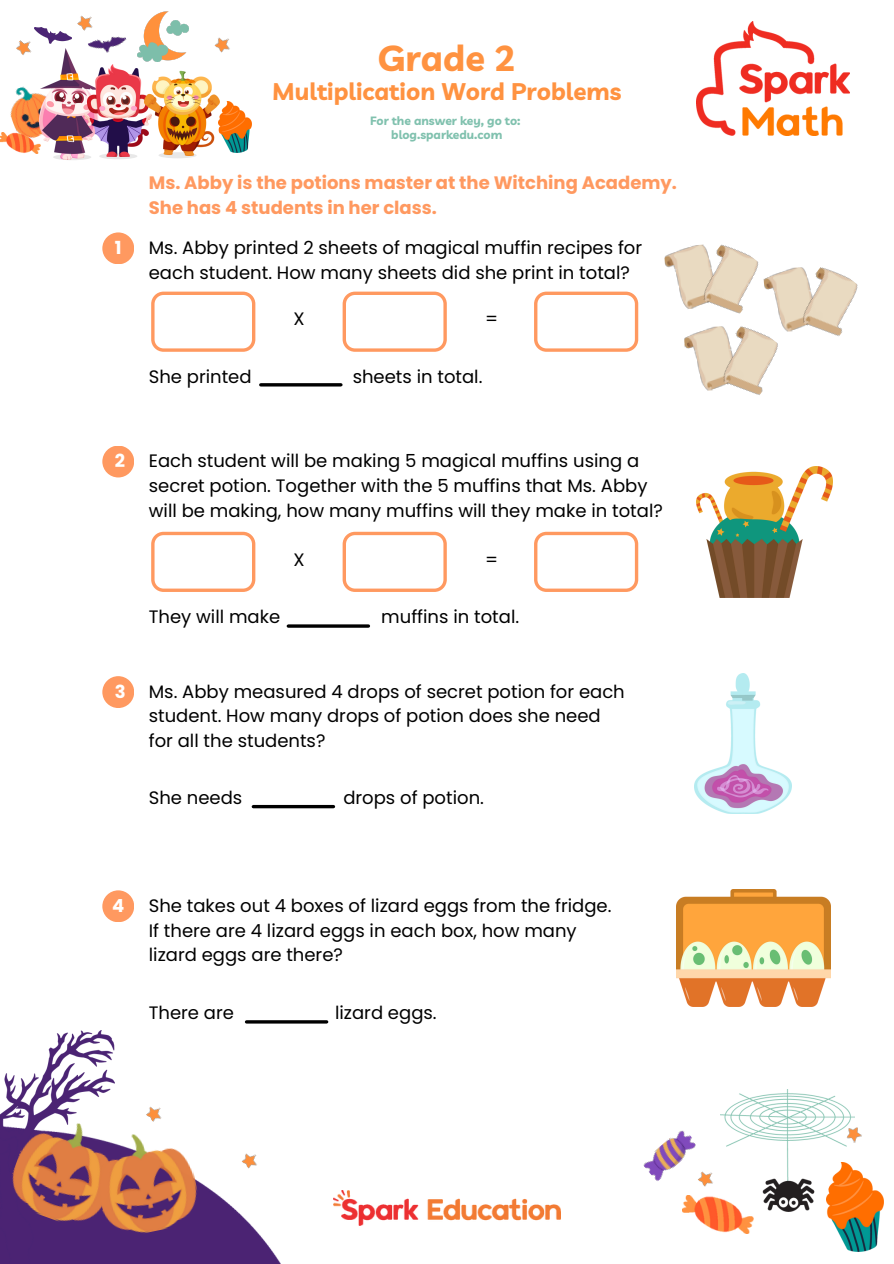
<style>
.page{position:relative;width:894px;height:1264px;background:#fff}
.page>*{position:absolute;margin:0;border:0;box-sizing:border-box;transform-origin:0 0}
.t1{font:700 36px "Livvic";color:#ff9240}
.t2{font:700 24px "Livvic";color:#ff9240}
.t3{font:18px/24.8px "Poppins";color:#000}
.t4{font:700 18px/24.8px "Poppins";color:#ff9960}
.t5{font:700 18px "Poppins";color:#fff}
.t6{font:700 12px "Livvic";color:#80c1ae}
</style>
<div class="page">
<img style="left:696px;top:22px;width:152px;height:113px">
<img style="left:334px;top:1190px;width:226px;height:35px">
<div style="left:102px;top:232px;width:32px;height:32px;background:#ff9960;border-radius:50%"></div>
<div style="left:102px;top:445px;width:32px;height:32px;background:#ff9960;border-radius:50%"></div>
<svg style="left:53px;top:154px;width:38px;height:6px"></svg>
<div style="left:99px;top:153px;width:38px;height:6px;background:#e8e8e8;border-radius:50%"></div>
<div style="left:158px;top:152px;width:39px;height:6px;background:#e8e8e8;border-radius:50%"></div>
<img style="left:137px;top:11px;width:51px;height:51px">
<img style="left:10px;top:86px;width:29px;height:46px">
<img style="left:39px;top:49px;width:52px;height:110px">
<img style="left:84px;top:64px;width:60px;height:93px">
<img style="left:144px;top:70px;width:76px;height:86px">
<img style="left:218px;top:102px;width:33px;height:50px">
<img style="left:0;top:132px;width:40px;height:22px">
<img style="left:16px;top:40px;width:16px;height:15px">
<img style="left:214px;top:37px;width:16px;height:16px">
<img style="left:77px;top:15px;width:16px;height:16px">
<img style="left:35px;top:28px;width:37px;height:16px">
<img style="left:88px;top:29px;width:39px;height:29px">
<div style="left:102px;top:676px;width:32px;height:32px;background:#ff9960;border-radius:50%"></div>
<div style="left:102px;top:890px;width:32px;height:32px;background:#ff9960;border-radius:50%"></div>
<img style="left:115px;top:1184px;width:166px;height:79px">
<img style="left:0;top:1030px;width:115px;height:233px">
<img style="left:3px;top:1108px;width:112px;height:125px">
<img style="left:89px;top:1123px;width:114px;height:117px">
<img style="left:242px;top:1153px;width:15px;height:16px">
<img style="left:698px;top:1171px;width:15px;height:16px">
<img style="left:854px;top:1127px;width:8px;height:16px">
<img style="left:144px;top:1106px;width:22px;height:18px">
<img style="left:827px;top:1170px;width:56px;height:81px">
<img style="left:682px;top:1195px;width:70px;height:38px">
<img style="left:720px;top:1089px;width:134px;height:122px">
<img style="left:643px;top:1130px;width:53px;height:51px">
<svg style="left:151px;top:291px;width:104px;height:60px"></svg>
<svg style="left:151px;top:532px;width:104px;height:59px"></svg>
<svg style="left:342px;top:291px;width:104px;height:60px"></svg>
<svg style="left:342px;top:532px;width:104px;height:59px"></svg>
<svg style="left:534px;top:291px;width:104px;height:60px"></svg>
<svg style="left:534px;top:532px;width:104px;height:59px"></svg>
<hr style="left:261px;top:383px;width:80px;height:3px;background:#000">
<hr style="left:288px;top:624px;width:80px;height:3px;background:#000">
<hr style="left:253px;top:805px;width:80px;height:3px;background:#000">
<hr style="left:246px;top:1020px;width:80px;height:3px;background:#000">
<img style="left:664px;top:247px;width:23px;height:61px">
<img style="left:687px;top:244px;width:72px;height:70px">
<img style="left:684px;top:329px;width:23px;height:61px">
<img style="left:707px;top:326px;width:71px;height:69px">
<img style="left:762px;top:270px;width:25px;height:63px">
<img style="left:787px;top:267px;width:71px;height:69px">
<img style="left:696px;top:466px;width:136px;height:131px">
<img style="left:694px;top:673px;width:96px;height:140px">
<img style="left:676px;top:889px;width:153px;height:117px">
<p class="t5" style="left:115px;top:235px;width:8px">1</p>
<p class="t1" style="left:378px;top:35px;width:139px">Grade 2</p>
<h4 class="t2" style="left:272px;top:76px;width:350px">Multiplication Word Problems</h4>
<h4 class="t6" style="left:370px;top:113px;width:152px">For the answer key, go to:</h4>
<p class="t6" style="left:391px;top:127px;width:112px">blog.sparkedu.com</p>
<p class="t4" style="left:149px;top:170px;width:529px">Ms. Abby is the potions master at the Witching Academy.<br>She has 4 students in her class.</p>
<p class="t3" style="left:149px;top:235px;width:495px">Ms. Abby printed 2 sheets of magical muffin recipes for each student. How many sheets did she print in total?</p>
<p class="t3" style="left:293px;top:307px;width:13px">X</p>
<p class="t3" style="left:485px;top:307px;width:15px">=</p>
<p class="t3" style="left:149px;top:364px;width:104px">She printed</p>
<p class="t3" style="left:352px;top:364px;width:131px">sheets in total.</p>
<p class="t5" style="left:115px;top:448px;width:12px">2</p>
<p class="t5" style="left:115px;top:678px;width:12px">3</p>
<p class="t3" style="left:149px;top:448px;width:515px">Each student will be making 5 magical muffins using a secret potion. Together with the 5 muffins that Ms. Abby will be making, how many muffins will they make in total?</p>
<p class="t3" style="left:293px;top:547px;width:13px">X</p>
<p class="t3" style="left:485px;top:547px;width:15px">=</p>
<p class="t3" style="left:149px;top:604px;width:133px">They will make</p>
<p class="t3" style="left:381px;top:604px;width:139px">muffins in total.</p>
<p class="t3" style="left:149px;top:679px;width:477px">Ms. Abby measured 4 drops of secret potion for each student. How many drops of potion does she need for all the students?</p>
<h4 class="t3" style="left:149px;top:785px;width:95px">She needs</h4>
<h4 class="t3" style="left:343px;top:785px;width:142px">drops of potion.</h4>
<p class="t5" style="left:112px;top:893px;width:14px">4</p>
<p class="t3" style="left:149px;top:893px;width:464px">She takes out 4 boxes of lizard eggs from the fridge.<br>If there are 4 lizard eggs in each box, how many lizard eggs are there?</p>
<p class="t3" style="left:149px;top:999px;width:87px">There are</p>
<p class="t3" style="left:335px;top:999px;width:103px">lizard eggs.</p>
</div>
